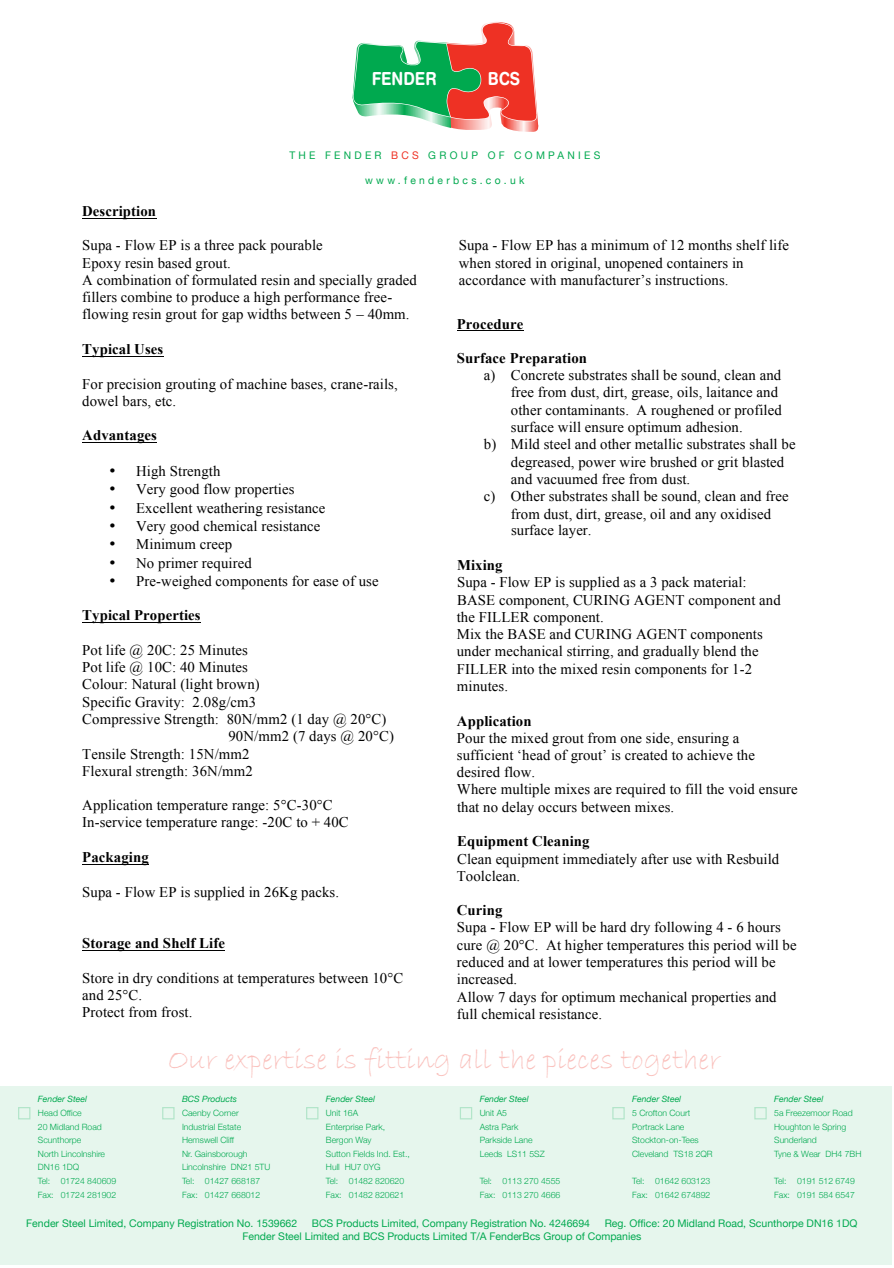
<style>
.page{position:relative;width:894px;height:1268px;background:#fff}
.page>*{position:absolute;margin:0;border:0;box-sizing:border-box;transform-origin:0 0}
.t1{font:30px "Bradley Hand ITC";color:#fac1bd}
.t2{font:700 18px "Helvetica Rounded";color:#fff;scale:.84 1}
.t3{font:14.7px/17.2px "Times New Roman";letter-spacing:.005em;color:#010101}
.t4{font:700 14.7px "Times New Roman";letter-spacing:.005em;color:#010101}
.t5{font:10.5px/12.6px "Helvetica Neue";color:#00a94f}
.t6{font:10.5px "Helvetica Neue";letter-spacing:.32em;color:#00a94f}
.t7{font:300 8.7px/13.6px "Helvetica Neue";color:#00a94f}
.t8{font:italic 8.7px "Helvetica Neue";color:#00a94f}
.s1{color:#ee3124}
</style>
<div class="page">
<div style="left:0;top:1086px;width:891px;height:178px;background:#e6f6ed"></div>
<div style="left:18px;top:1106px;width:12px;height:13px;border:1px solid #b3e5ca"></div>
<div style="left:162px;top:1106px;width:13px;height:13px;border:1px solid #b3e5ca"></div>
<div style="left:306px;top:1106px;width:12px;height:13px;border:1px solid #b3e5ca"></div>
<div style="left:460px;top:1106px;width:12px;height:13px;border:1px solid #b3e5ca"></div>
<div style="left:612px;top:1106px;width:13px;height:13px;border:1px solid #b3e5ca"></div>
<div style="left:754px;top:1106px;width:13px;height:13px;border:1px solid #b3e5ca"></div>
<svg style="left:352px;top:22px;width:187px;height:110px"></svg>
<hr style="left:82px;top:218px;width:74px;height:1px;background:#010101">
<hr style="left:82px;top:356px;width:82px;height:1px;background:#010101">
<hr style="left:82px;top:442px;width:75px;height:1px;background:#010101">
<hr style="left:82px;top:622px;width:119px;height:1px;background:#010101">
<hr style="left:82px;top:864px;width:67px;height:1px;background:#010101">
<hr style="left:82px;top:950px;width:143px;height:1px;background:#010101">
<hr style="left:457px;top:331px;width:66px;height:1px;background:#010101">
<p class="t2" style="left:372px;top:68px;width:79px">FENDER</p>
<p class="t2" style="left:488px;top:68px;width:40px">BCS</p>
<p class="t6" style="left:289px;top:146px;width:312px">THE FENDER <span class="s1">BCS</span> GROUP OF COMPANIES</p>
<p class="t6" style="left:365px;top:171px;width:161px">www.fenderbcs.co.uk</p>
<p class="t4" style="left:82px;top:201px;width:75px">Description</p>
<p class="t3" style="left:82px;top:236px;width:336px">Supa - Flow EP is a three pack pourable<br>Epoxy resin based grout.<br>A combination of formulated resin and specially graded fillers combine to produce a high performance free&shy;flowing resin grout for gap widths between 5 – 40mm.</p>
<p class="t4" style="left:82px;top:339px;width:82px">Typical Uses</p>
<p class="t3" style="left:82px;top:375px;width:317px">For precision grouting of machine bases, crane-rails, dowel bars, etc.</p>
<p class="t4" style="left:82px;top:425px;width:76px">Advantages</p>
<p class="t3" style="left:109px;top:462px;width:113px">• High Strength</p>
<p class="t3" style="left:109px;top:480px;width:187px">• Very good flow properties</p>
<p class="t3" style="left:109px;top:498px;width:218px">• Excellent weathering resistance</p>
<p class="t3" style="left:109px;top:517px;width:213px">• Very good chemical resistance</p>
<p class="t3" style="left:109px;top:535px;width:124px">• Minimum creep</p>
<p class="t3" style="left:109px;top:553px;width:144px">• No primer required</p>
<p class="t3" style="left:109px;top:572px;width:271px">• Pre-weighed components for ease of use</p>
<p class="t4" style="left:82px;top:605px;width:120px">Typical Properties</p>
<p class="t3" style="left:82px;top:641px;width:167px">Pot life @ 20C: 25 Minutes</p>
<p class="t3" style="left:82px;top:658px;width:167px">Pot life @ 10C: 40 Minutes</p>
<p class="t3" style="left:82px;top:675px;width:179px">Colour: Natural (light brown)</p>
<p class="t3" style="left:82px;top:692px;width:176px">Specific Gravity: 2.08g/cm3</p>
<p class="t3" style="left:82px;top:710px;width:306px">Compressive Strength: 80N/mm2 (1 day @ 20°C)</p>
<p class="t3" style="left:228px;top:727px;width:167px">90N/mm2 (7 days @ 20°C)</p>
<p class="t3" style="left:82px;top:744px;width:169px">Tensile Strength: 15N/mm2</p>
<p class="t3" style="left:82px;top:762px;width:172px">Flexural strength: 36N/mm2</p>
<p class="t3" style="left:82px;top:796px;width:268px">Application temperature range: 5°C-30°C<br>In-service temperature range: -20C to + 40C</p>
<p class="t4" style="left:82px;top:846px;width:68px">Packaging</p>
<p class="t3" style="left:82px;top:882px;width:258px">Supa - Flow EP is supplied in 26Kg packs.</p>
<p class="t4" style="left:82px;top:933px;width:144px">Storage and Shelf Life</p>
<p class="t3" style="left:82px;top:969px;width:323px">Store in dry conditions at temperatures between 10°C and 25°C.<br>Protect from frost.</p>
<p class="t3" style="left:459px;top:236px;width:332px">Supa - Flow EP has a minimum of 12 months shelf life when stored in original, unopened containers in accordance with manufacturer’s instructions.</p>
<p class="t4" style="left:457px;top:313px;width:68px">Procedure</p>
<p class="t4" style="left:457px;top:347px;width:132px">Surface Preparation</p>
<p class="t3" style="left:484px;top:366px;width:299px">a) Concrete substrates shall be sound, clean and</p>
<p class="t3" style="left:511px;top:383px;width:269px">free from dust, dirt, grease, oils, laitance and</p>
<p class="t3" style="left:511px;top:401px;width:272px">other contaminants. A roughened or profiled</p>
<p class="t3" style="left:511px;top:418px;width:233px">surface will ensure optimum adhesion.</p>
<p class="t3" style="left:484px;top:435px;width:313px">b) Mild steel and other metallic substrates shall be</p>
<p class="t3" style="left:511px;top:453px;width:275px">degreased, power wire brushed or grit blasted</p>
<p class="t3" style="left:511px;top:470px;width:181px">and vacuumed free from dust.</p>
<p class="t3" style="left:484px;top:487px;width:306px">c) Other substrates shall be sound, clean and free</p>
<p class="t3" style="left:511px;top:504px;width:262px">from dust, dirt, grease, oil and any oxidised</p>
<p class="t3" style="left:511px;top:521px;width:82px">surface layer.</p>
<p class="t4" style="left:457px;top:555px;width:47px">Mixing</p>
<p class="t3" style="left:457px;top:573px;width:325px">Supa - Flow EP is supplied as a 3 pack material:<br>BASE component, CURING AGENT component and the FILLER component.<br>Mix the BASE and CURING AGENT components under mechanical stirring, and gradually blend the FILLER into the mixed resin components for 1-2 minutes.</p>
<p class="t4" style="left:457px;top:710px;width:76px">Application</p>
<p class="t3" style="left:457px;top:728px;width:342px">Pour the mixed grout from one side, ensuring a sufficient ‘head of grout’ is created to achieve the desired flow.<br>Where multiple mixes are required to fill the void ensure that no delay occurs between mixes.</p>
<p class="t4" style="left:457px;top:831px;width:134px">Equipment Cleaning</p>
<p class="t3" style="left:457px;top:849px;width:324px">Clean equipment immediately after use with Resbuild<br>Toolclean.</p>
<p class="t4" style="left:457px;top:900px;width:47px">Curing</p>
<p class="t3" style="left:457px;top:918px;width:341px">Supa - Flow EP will be hard dry following 4 - 6 hours cure @ 20°C. At higher temperatures this period will be reduced and at lower temperatures this period will be increased.<br>Allow 7 days for optimum mechanical properties and full chemical resistance.</p>
<h1 class="t1" style="left:168px;top:1042px;width:554px">Our expertise is fitting all the pieces together</h1>
<p class="t8" style="left:38px;top:1091px;width:51px">Fender Steel</p>
<p class="t7" style="left:38px;top:1105px;width:80px">Head Office<br>20 Midland Road<br>Scunthorpe<br>North Lincolnshire<br>DN16 1DQ<br>Tel: 01724 840609<br>Fax: 01724 281902</p>
<p class="t5" style="left:26px;top:1215px;width:272px">Fender Steel Limited, Company Registration No. 1539662</p>
<p class="t5" style="left:312px;top:1215px;width:280px">BCS Products Limited, Company Registration No. 4246694</p>
<p class="t8" style="left:182px;top:1091px;width:56px">BCS Products</p>
<p class="t7" style="left:182px;top:1105px;width:90px">Caenby Corner<br>Industrial Estate<br>Hemswell Cliff<br>Nr. Gainsborough<br>Lincolnshire DN21 5TU<br>Tel: 01427 668187<br>Fax: 01427 668012</p>
<p class="t8" style="left:480px;top:1091px;width:51px">Fender Steel</p>
<p class="t7" style="left:480px;top:1105px;width:66px">Unit A5<br>Astra Park<br>Parkside Lane<br>Leeds LS11 5SZ</p>
<p class="t7" style="left:480px;top:1173px;width:82px">Tel: 0113 270 4555<br>Fax: 0113 270 4666</p>
<p class="t8" style="left:774px;top:1091px;width:51px">Fender Steel</p>
<p class="t7" style="left:774px;top:1105px;width:89px">5a Freezemoor Road<br>Houghton le Spring<br>Sunderland<br>Tyne &amp; Wear DH4 7BH</p>
<p class="t7" style="left:774px;top:1173px;width:82px">Tel: 0191 512 6749<br>Fax: 0191 584 6547</p>
<p class="t8" style="left:326px;top:1091px;width:51px">Fender Steel</p>
<p class="t7" style="left:326px;top:1105px;width:85px">Unit 16A<br>Enterprise Park,<br>Bergon Way<br>Sutton Fields Ind. Est.,<br>Hull HU7 0YG<br>Tel: 01482 820620<br>Fax: 01482 820621</p>
<p class="t8" style="left:632px;top:1091px;width:51px">Fender Steel</p>
<p class="t7" style="left:632px;top:1105px;width:82px">5 Crofton Court<br>Portrack Lane<br>Stockton-on-Tees<br>Cleveland TS18 2QR</p>
<p class="t7" style="left:632px;top:1173px;width:80px">Tel: 01642 603123<br>Fax: 01642 674892</p>
<p class="t5" style="left:242px;top:1215px;width:617px;text-indent:362px">Reg. Office: 20 Midland Road, Scunthorpe DN16 1DQ<br>Fender Steel Limited and BCS Products Limited T/A FenderBcs Group of Companies</p>
</div>
